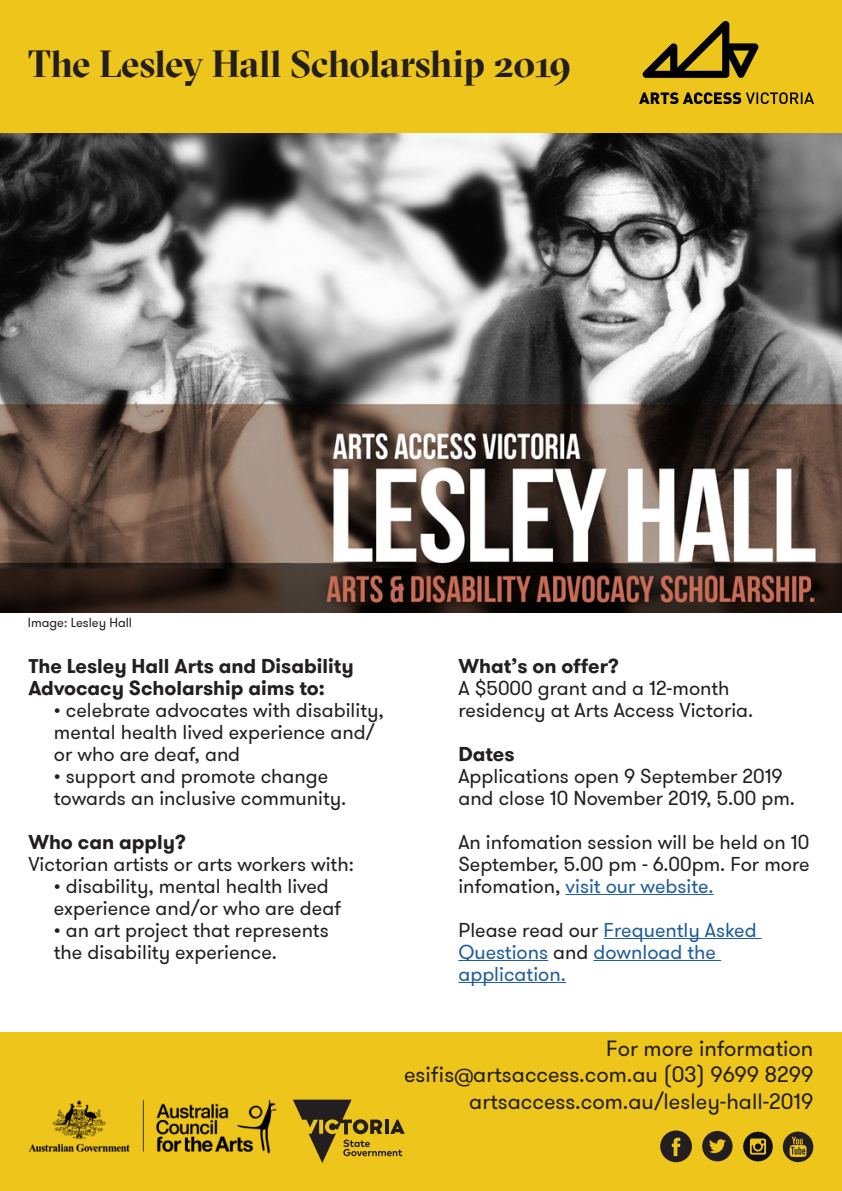
<style>
.page{position:relative;width:842px;height:1191px;background:#fff}
.page>*{position:absolute;margin:0;border:0;box-sizing:border-box;transform-origin:0 0}
.header_white{font:700 38px "GT Sectra Display";letter-spacing:-.01em;color:#231f20}
.contact_details_whit{font:22px "GT Walsheim";color:#231f20}
.info{font:20px/22px "GT Walsheim";color:#231f20}
.body{font:20px/22px "GT Walsheim";color:#231f20}
.body-2{font:20px/22px "GT Walsheim";color:#215e9e}
.body-3{font:700 20px "GT Walsheim";color:#231f20}
.info-2{font:700 20px "GT Walsheim";color:#231f20}
.image_discription_an{font:13px "GT Walsheim";color:#231f20}
.s1{color:#215e9e}
.s2{color:#231f20}
</style>
<div class="page">
<div style="left:0;top:0;width:842px;height:133px;background:#edc51b"></div>
<div style="left:0;top:1032px;width:842px;height:159px;background:#edc51b"></div>
<svg style="left:783px;top:1131px;width:30px;height:31px"></svg>
<img style="left:28px;top:1099px;width:248px;height:54px">
<svg style="left:293px;top:1099px;width:112px;height:64px"></svg>
<svg style="left:702px;top:1131px;width:30px;height:30px"></svg>
<svg style="left:743px;top:1131px;width:30px;height:30px"></svg>
<svg style="left:660px;top:1130px;width:32px;height:32px"></svg>
<hr style="left:565px;top:894px;width:149px;height:1px;background:#215e9e">
<hr style="left:604px;top:938px;width:158px;height:1px;background:#215e9e">
<hr style="left:458px;top:960px;width:90px;height:1px;background:#215e9e">
<hr style="left:593px;top:960px;width:128px;height:1px;background:#215e9e">
<hr style="left:458px;top:982px;width:108px;height:1px;background:#215e9e">
<img style="left:0;top:133px;width:842px;height:479px">
<img style="left:640px;top:21px;width:174px;height:83px">
<p class="header_white" style="left:28px;top:39px;width:545px">The Lesley Hall Scholarship 2019</p>
<p class="image_discription_an" style="left:28px;top:614px;width:106px">Image: Lesley Hall</p>
<p class="body-3" style="left:28px;top:653px;width:327px">The Lesley Hall Arts and Disability</p>
<p class="info-2" style="left:28px;top:675px;width:298px">Advocacy Scholarship aims to:</p>
<p class="info" style="left:54px;top:699px;width:332px">• celebrate advocates with disability, mental health lived experience and/ or who are deaf, and</p>
<p class="info" style="left:54px;top:765px;width:294px">• support and promote change towards an inclusive community.</p>
<p class="body-3" style="left:28px;top:829px;width:159px">Who can apply?</p>
<p class="info" style="left:28px;top:853px;width:327px">Victorian artists or arts workers with:</p>
<p class="info" style="left:54px;top:875px;width:289px">• disability, mental health lived experience and/or who are deaf</p>
<p class="info" style="left:54px;top:919px;width:276px">• an art project that represents the disability experience.</p>
<p class="body-3" style="left:458px;top:653px;width:162px">What’s on offer?</p>
<p class="body" style="left:458px;top:677px;width:296px">A $5000 grant and a 12-month residency at Arts Access Victoria.</p>
<p class="body-3" style="left:458px;top:741px;width:58px">Dates</p>
<p class="body" style="left:458px;top:765px;width:338px">Applications open 9 September 2019 and close 10 November 2019, 5.00 pm.</p>
<p class="body" style="left:458px;top:831px;width:353px;text-align:justify">An infomation session will be held on 10<br>September, 5.00 pm - 6.00pm. For more infomation, <span class="s1">visit our website.</span></p>
<p class="body-2" style="left:458px;top:919px;width:300px"><span class="s2">Please read our</span> Frequently Asked<br>Questions <span class="s2">and</span> download the application.</p>
<p class="contact_details_whit" style="left:606px;top:1034px;width:209px">For more information</p>
<p class="contact_details_whit" style="left:404px;top:1060px;width:411px">esifis@artsaccess.com.au (03) 9699 8299</p>
<p class="contact_details_whit" style="left:469px;top:1087px;width:346px">artsaccess.com.au/lesley-hall-2019</p>
</div>
